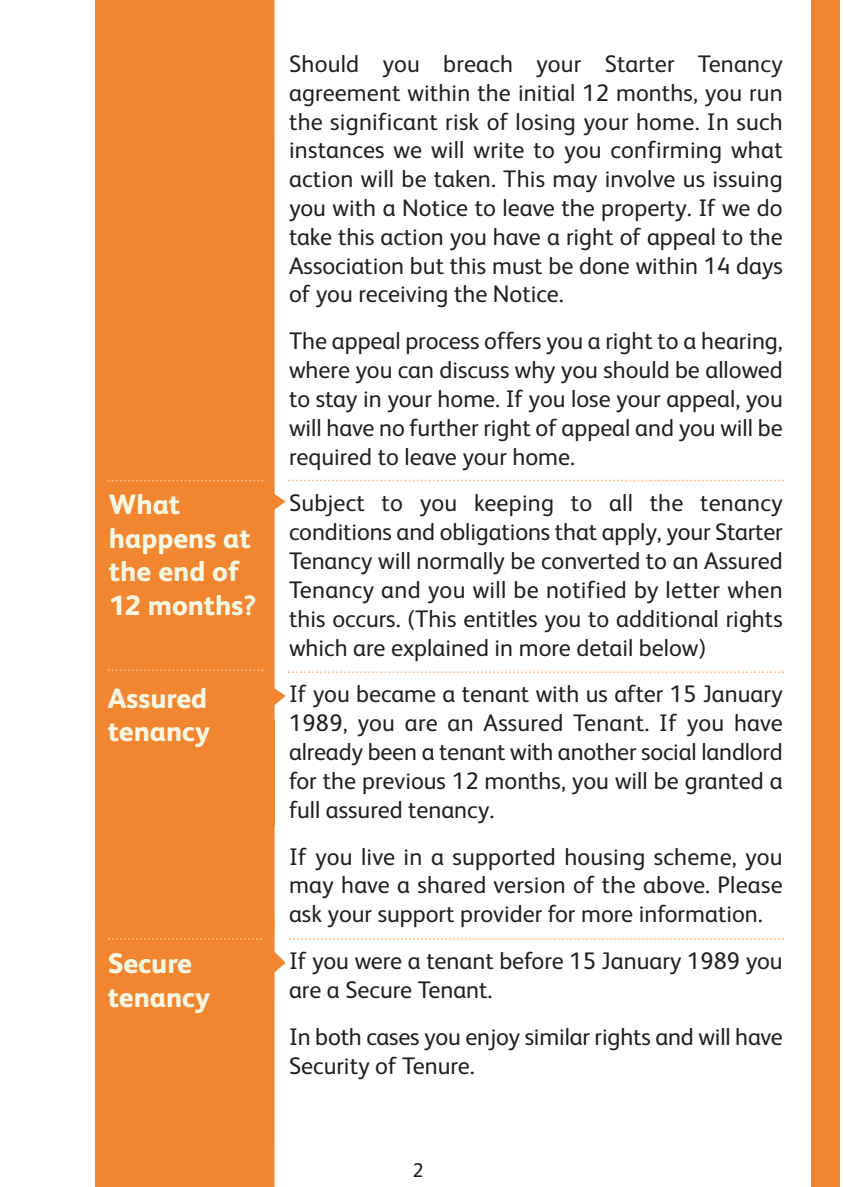
<style>
.page{position:relative;width:844px;height:1187px;background:#fff}
.page>*{position:absolute;margin:0;border:0;box-sizing:border-box;transform-origin:0 0}
.t1{font:800 28px/33.6px "FS Albert";color:#f6f7e3}
.t2{font:24px/28.8px "FS Albert";color:#231f20;text-align:justify}
.t3{font:20px "FS Albert";color:#231f20}
</style>
<div class="page">
<svg style="left:95px;top:0;width:190px;height:1186px;background:#f28f3f"></svg>
<div style="left:95px;top:718px;width:179px;height:106px;background:#f28630"></div>
<div style="left:95px;top:915px;width:179px;height:271px;background:#f28630"></div>
<svg style="left:288px;top:671px;width:495px;height:2px"></svg>
<svg style="left:288px;top:479px;width:495px;height:2px"></svg>
<svg style="left:289px;top:938px;width:494px;height:1px"></svg>
<svg style="left:108px;top:937px;width:154px;height:2px"></svg>
<svg style="left:107px;top:669px;width:156px;height:2px"></svg>
<svg style="left:107px;top:479px;width:156px;height:2px"></svg>
<div style="left:811px;top:0;width:28px;height:1186px;background:#f28630"></div>
<p class="t1" style="left:109px;top:490px;width:149px">What happens at the end of<br>12 months?</p>
<p class="t1" style="left:108px;top:683px;width:104px">Assured tenancy</p>
<p class="t1" style="left:108px;top:948px;width:104px">Secure tenancy</p>
<p class="t2" style="left:289px;top:52px;width:495px">Should you breach your Starter Tenancy agreement within the initial 12 months, you run the significant risk of losing your home. In such instances we will write to you confirming what action will be taken. This may involve us issuing you with a Notice to leave the property. If we do take this action you have a right of appeal to the Association but this must be done within 14 days of you receiving the Notice.</p>
<p class="t2" style="left:289px;top:329px;width:495px">The appeal process offers you a right to a hearing, where you can discuss why you should be allowed to stay in your home. If you lose your appeal, you will have no further right of appeal and you will be required to leave your home.</p>
<p class="t2" style="left:289px;top:491px;width:495px">Subject to you keeping to all the tenancy conditions and obligations that apply, your Starter Tenancy will normally be converted to an Assured Tenancy and you will be notified by letter when this occurs. (This entitles you to additional rights which are explained in more detail below)</p>
<p class="t2" style="left:289px;top:682px;width:495px">If you became a tenant with us after 15 January 1989, you are an Assured Tenant. If you have already been a tenant with another social landlord for the previous 12 months, you will be granted a full assured tenancy.</p>
<p class="t2" style="left:289px;top:844px;width:495px">If you live in a supported housing scheme, you may have a shared version of the above. Please ask your support provider for more information.</p>
<p class="t2" style="left:289px;top:948px;width:495px">If you were a tenant before 15 January 1989 you are a Secure Tenant.</p>
<p class="t2" style="left:289px;top:1024px;width:495px">In both cases you enjoy similar rights and will have<br>Security of Tenure.</p>
<p class="t3" style="left:412px;top:1163px;width:12px">2</p>
</div>
